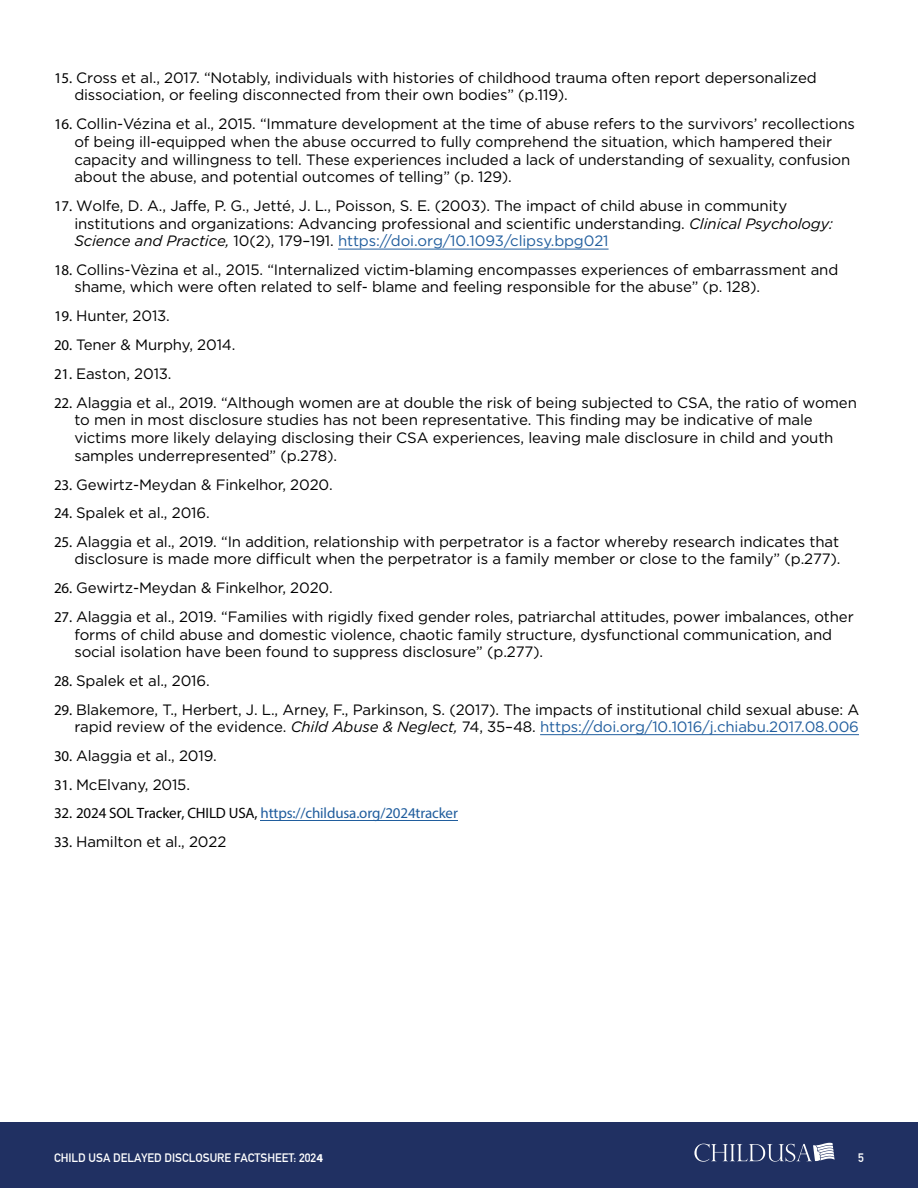
<style>
.page{position:relative;width:918px;height:1188px;background:#fff}
.page>*{position:absolute;margin:0;border:0;box-sizing:border-box;transform-origin:0 0}
.t1{font:15px/17.7px "Gotham";letter-spacing:-.01em;color:#000}
.t2{font:15px "Myriad Pro";letter-spacing:-.01em;color:#205d9d}
.t3{font:700 12px "DIN Alternate";color:#fff}
.s1{font-family:"Myriad Pro"}
.s2{font-style:italic}
.s3{color:#215e9e}
.s4{color:#000}
</style>
<div class="page">
<div style="left:0;top:1122px;width:918px;height:66px;background:#203062"></div>
<svg style="left:694px;top:1143px;width:141px;height:19px"></svg>
<hr style="left:261px;top:820px;width:197px;height:1px;background:#205d9d">
<hr style="left:540px;top:734px;width:319px;height:1px;background:#215e9e">
<hr style="left:338px;top:249px;width:271px;height:1px;background:#215e9e">
<p class="t1" style="left:74px;top:69px;width:744px;line-height:17.2px;text-indent:-20px"><span class="s1">15.</span> Cross et al., 2017. “Notably, individuals with histories of childhood trauma often report depersonalized dissociation, or feeling disconnected from their own bodies” (p.119).</p>
<p class="t1" style="left:74px;top:115px;width:782px;text-indent:-20px"><span class="s1">16.</span> Collin-Vézina et al., 2015. “Immature development at the time of abuse refers to the survivors’ recollections of being ill-equipped when the abuse occurred to fully comprehend the situation, which hampered their capacity and willingness to tell. These experiences included a lack of understanding of sexuality, confusion about the abuse, and potential outcomes of telling” (p. 129).</p>
<p class="t1" style="left:74px;top:197px;width:760px;text-indent:-20px"><span class="s1">17.</span> Wolfe, D. A., Jaffe, P. G., Jetté, J. L., Poisson, S. E. (2003). The impact of child abuse in community institutions and organizations: Advancing professional and scientific understanding. <span class="s2">Clinical Psychology:<br>Science and Practice,</span> 10(2), 179–191. <span class="s3">https://doi.org/10.1093/clipsy.bpg021</span></p>
<p class="t1" style="left:74px;top:261px;width:765px;line-height:17.2px;text-indent:-20px"><span class="s1">18.</span> Collins-Vèzina et al., 2015. “Internalized victim-blaming encompasses experiences of embarrassment and shame, which were often related to self- blame and feeling responsible for the abuse” (p. 128).</p>
<p class="t1" style="left:54px;top:307px;width:117px"><span class="s1">19.</span> Hunter, 2013.</p>
<p class="t1" style="left:54px;top:336px;width:183px"><span class="s1">20.</span> Tener &amp; Murphy, 2014.</p>
<p class="t1" style="left:54px;top:364px;width:119px"><span class="s1">21.</span> Easton, 2013.</p>
<p class="t1" style="left:74px;top:393px;width:784px;text-indent:-20px"><span class="s1">22.</span> Alaggia et al., 2019. “Although women are at double the risk of being subjected to CSA, the ratio of women to men in most disclosure studies has not been representative. This finding may be indicative of male victims more likely delaying disclosing their CSA experiences, leaving male disclosure in child and youth samples underrepresented” (p.278).</p>
<p class="t1" style="left:54px;top:475px;width:280px"><span class="s1">23.</span> Gewirtz-Meydan &amp; Finkelhor, 2020.</p>
<p class="t1" style="left:54px;top:504px;width:157px"><span class="s1">24.</span> Spalek et al., 2016.</p>
<p class="t1" style="left:54px;top:533px;width:788px;line-height:17.2px;text-align:right"><span class="s1">25.</span> Alaggia et al., 2019. “In addition, relationship with perpetrator is a factor whereby research indicates that disclosure is made more difficult when the perpetrator is a family member or close to the family” (p.277).</p>
<p class="t1" style="left:54px;top:579px;width:280px"><span class="s1">26.</span> Gewirtz-Meydan &amp; Finkelhor, 2020.</p>
<p class="t1" style="left:74px;top:608px;width:781px;text-indent:-20px"><span class="s1">27.</span> Alaggia et al., 2019. “Families with rigidly fixed gender roles, patriarchal attitudes, power imbalances, other forms of child abuse and domestic violence, chaotic family structure, dysfunctional communication, and social isolation have been found to suppress disclosure” (p.277).</p>
<p class="t1" style="left:54px;top:672px;width:157px"><span class="s1">28.</span> Spalek et al., 2016.</p>
<p class="t1" style="left:54px;top:701px;width:807px;line-height:17.2px;text-align:right"><span class="s1">29.</span> Blakemore, T., Herbert, J. L., Arney, F., Parkinson, S. (2017). The impacts of institutional child sexual abuse: A rapid review of the evidence. <span class="s2">Child Abuse &amp; Neglect,</span> 74, 35–48. <span class="s3">https://doi.org/10.1016/j.chiabu.2017.08.006</span></p>
<p class="t1" style="left:54px;top:746px;width:164px"><span class="s1">30.</span> Alaggia et al., 2019.</p>
<p class="t1" style="left:54px;top:775px;width:138px"><span class="s1">31.</span> McElvany, 2015.</p>
<p class="t2" style="left:54px;top:803px;width:405px"><span class="s4">32. 2024 SOL Tracker, CHILD USA,</span> https://childusa.org/2024tracker</p>
<p class="t1" style="left:54px;top:833px;width:174px"><span class="s1">33.</span> Hamilton et al., 2022</p>
<p class="t3" style="left:54px;top:1148px;width:271px">CHILD USA DELAYED DISCLOSURE FACTSHEET: 202<span class="s1">4</span></p>
<p class="t3" style="left:858px;top:1148px;width:7px">5</p>
</div>
